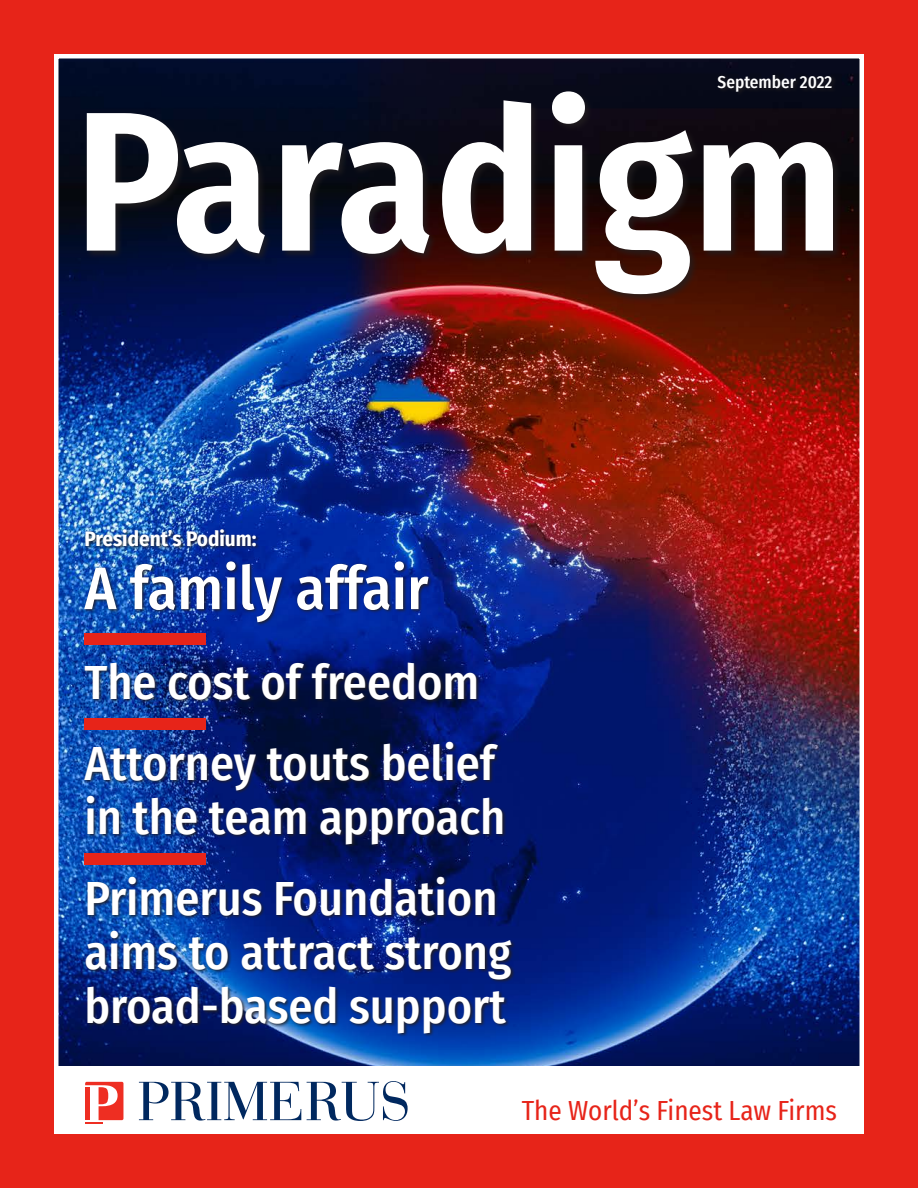
<style>
.page{position:relative;width:918px;height:1188px;background:#e72419}
.page>*{position:absolute;margin:0;border:0;box-sizing:border-box;transform-origin:0 0}
.t1{font:600 198.75px "Fira Sans Condensed";color:#fff}
.t2{font:500 60px "Fira Sans Condensed";color:#fff}
.t3{font:500 48px "Fira Sans Condensed";color:#fff}
.t4{font:27px "Fira Sans Condensed";color:#e72419}
.t5{font:700 21px "Fira Sans Condensed";color:#fff}
.t6{font:500 17.25px "Fira Sans Condensed";color:#fff}
</style>
<div class="page">
<img style="left:59px;top:59px;width:800px;height:1007px">
<div style="left:54px;top:1066px;width:810px;height:68px;background:#fff"></div>
<svg style="left:139px;top:1082px;width:162px;height:39px"></svg>
<svg style="left:307px;top:1081px;width:101px;height:40px"></svg>
<svg style="left:85px;top:1082px;width:38px;height:42px"></svg>
<hr style="left:85px;top:1087px;width:4px;height:33px;background:#ee2e22">
<div style="left:54px;top:54px;width:810px;height:1080px;border:4px solid #fff"></div>
<div style="left:83px;top:528px;width:433px;height:509px;background:#231f20;opacity:.9"></div>
<div style="left:84px;top:89px;width:758px;height:214px;background:#231f20;opacity:.75"></div>
<div style="left:716px;top:73px;width:121px;height:24px;background:#0b0d1a"></div>
<div style="left:84px;top:634px;width:122px;height:11px;background:#e72419"></div>
<div style="left:84px;top:719px;width:122px;height:11px;background:#e72419"></div>
<div style="left:84px;top:854px;width:122px;height:11px;background:#e72419"></div>
<p class="t6" style="left:718px;top:68px;width:116px">September 2022</p>
<p class="t1" style="left:74px;top:19px;width:771px">Paradigm</p>
<p class="t5" style="left:84px;top:521px;width:174px">President’s Podium:</p>
<p class="t2" style="left:84px;top:540px;width:346px">A family affair</p>
<p class="t3" style="left:84px;top:644px;width:397px">The cost of freedom</p>
<p class="t3" style="left:84px;top:725px;width:412px">Attorney touts belief</p>
<p class="t3" style="left:84px;top:779px;width:423px">in the team approach</p>
<p class="t3" style="left:84px;top:860px;width:415px">Primerus Foundation</p>
<p class="t3" style="left:84px;top:914px;width:429px">aims to attract strong</p>
<p class="t3" style="left:84px;top:968px;width:423px">broad-based support</p>
<p class="t4" style="left:522px;top:1091px;width:317px">The World’s Finest Law Firms</p>
</div>
